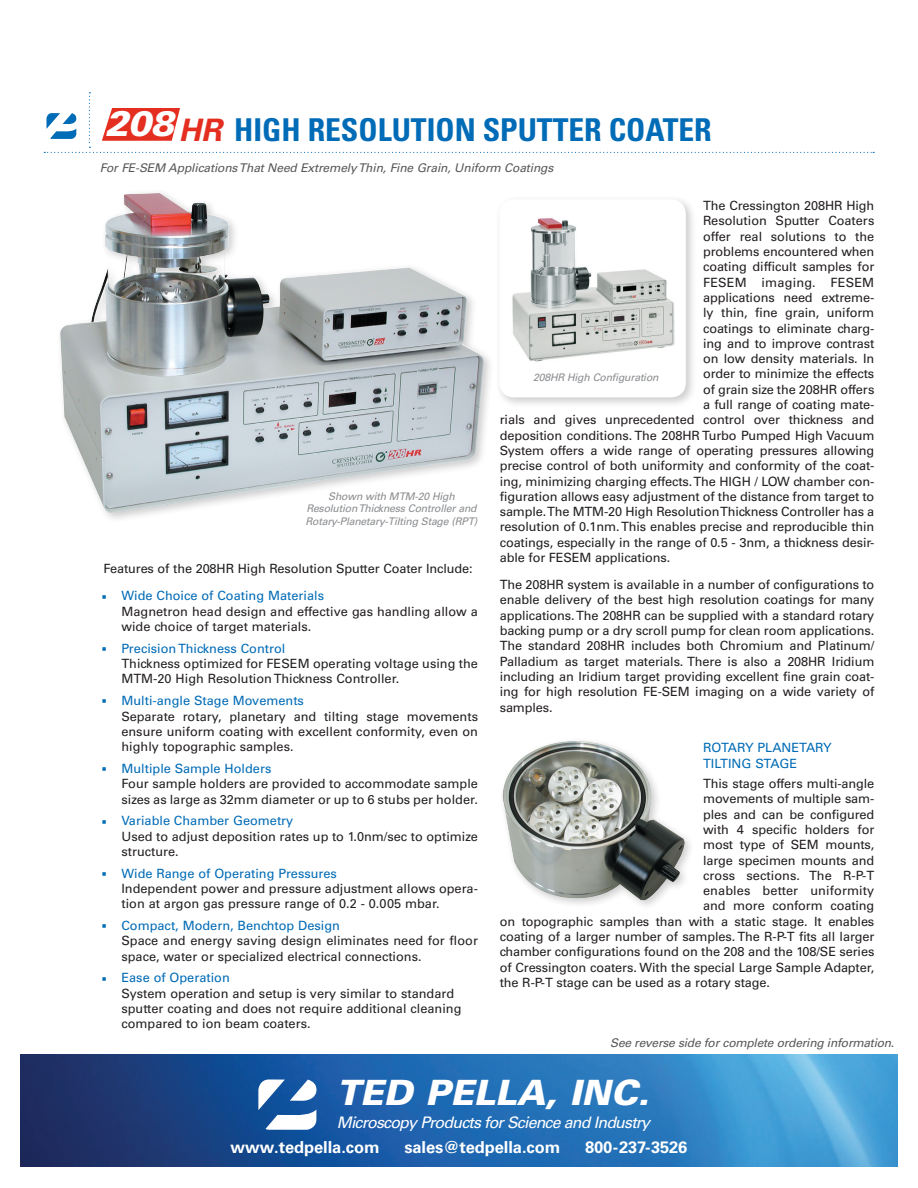
<style>
.page{position:relative;width:918px;height:1188px;background:#fff}
.page>*{position:absolute;margin:0;border:0;box-sizing:border-box;transform-origin:0 0}
.t1{font:italic 900 35.25px "Univers LT Std";color:#fff}
.t2{font:italic 900 34.95px "Univers LT Std";color:#fff}
.t3{font:700 condensed 31.5px "Univers LT Std";color:#006bb6}
.t4{font:700 16.5px "Univers LT Std";letter-spacing:-.005em;color:#fff}
.t5{font:italic 15.9px "Univers LT Std";letter-spacing:-.05em;color:#fff}
.t6{font:12.75px/15.3px "Univers LT Std";letter-spacing:-.01em;color:#231f20}
.t7{font:12.75px/16.5px "Univers LT Std";color:#006bb6}
.t8{font:12.75px "Univers LT Std";letter-spacing:.01em;color:#231f20}
.t9{font:12.75px "Univers LT Std";letter-spacing:.015em;color:#231f20}
.t10{font:italic 12px "Univers LT Std";letter-spacing:-.01em;color:#57585a}
.t11{font:italic 10.5px/12.6px "Univers LT Std";letter-spacing:-.02em;color:#8a8c8f;text-align:center}
.s1{font-style:italic;font-stretch:normal;font-size:30.9px;color:#e32e20}
.s2{font-family:"Minion Pro";font-size:12px}
.s3{font-family:"Minion Pro";font-size:12px;color:#006bb6}
.s4{color:#006bb6}
</style>
<div class="page">
<img style="left:20px;top:1054px;width:878px;height:113px">
<svg style="left:258px;top:1079px;width:61px;height:51px"></svg>
<img style="left:60px;top:193px;width:425px;height:321px">
<svg style="left:44px;top:92px;width:830px;height:61px"></svg>
<div style="left:495px;top:195px;width:202px;height:214px;background:#231f20;opacity:.22"></div>
<div style="left:500px;top:199px;width:186px;height:198px;background:#fff;border-radius:15px"></div>
<img style="left:512px;top:218px;width:163px;height:144px">
<img style="left:503px;top:741px;width:182px;height:163px">
<p class="t1" style="left:105px;top:102px;width:70px">208</p>
<p class="t3" style="left:179px;top:110px;width:535px"><span class="s1">HR</span> HIGH RESOLUTION SPUTTER COATER</p>
<p class="t10" style="left:100px;top:160px;width:455px">For FE-SEM Applications That Need Extremely Thin, Fine Grain, Uniform Coatings</p>
<p class="t11" style="left:306px;top:490px;width:173px">Shown with MTM-20 High<br>Resolution Thickness Controller and<br>Rotary-Planetary-Tilting Stage (RPT)</p>
<p class="t6" style="left:103px;top:561px;width:371px">Features of the 208HR High Resolution Sputter Coater Include:</p>
<p class="t7" style="left:102px;top:588px;width:224px"><span class="s2">■</span> Wide Choice of Coating Materials</p>
<p class="t6" style="left:121px;top:604px;width:358px">Magnetron head design and effective gas handling allow a wide choice of target materials.</p>
<p class="t7" style="left:102px;top:640px;width:185px"><span class="s2">■</span> Precision Thickness Control</p>
<p class="t6" style="left:121px;top:656px;width:358px">Thickness optimized for FESEM operating voltage using the<br>MTM-20 High Resolution Thickness Controller.</p>
<p class="t7" style="left:102px;top:693px;width:204px"><span class="s2">■</span> Multi-angle Stage Movements</p>
<p class="t6" style="left:121px;top:708px;width:358px;text-align:justify">Separate rotary, planetary and tilting stage movements ensure uniform coating with excellent conformity, even on highly topographic samples.</p>
<p class="t7" style="left:102px;top:760px;width:171px"><span class="s2">■</span> Multiple Sample Holders</p>
<p class="t6" style="left:121px;top:776px;width:358px">Four sample holders are provided to accommodate sample sizes as large as 32mm diameter or up to 6 stubs per holder.</p>
<p class="t7" style="left:102px;top:813px;width:193px"><span class="s2">■</span> Variable Chamber Geometry</p>
<p class="t6" style="left:121px;top:828px;width:358px">Used to adjust deposition rates up to 1.0nm/sec to optimize structure.</p>
<p class="t7" style="left:102px;top:865px;width:237px"><span class="s2">■</span> Wide Range of Operating Pressures</p>
<p class="t6" style="left:121px;top:881px;width:358px">Independent power and pressure adjustment allows opera&shy;tion at argon gas pressure range of 0.2 - 0.005 mbar.</p>
<p class="t7" style="left:102px;top:917px;width:240px"><span class="s2">■</span> Compact, Modern, Benchtop Design</p>
<p class="t6" style="left:121px;top:933px;width:358px">Space and energy saving design eliminates need for floor space, water or specialized electrical connections.</p>
<p class="t6" style="left:121px;top:970px;width:342px;text-indent:-20px"><span class="s3">■</span> <span class="s4">Ease of Operation<br></span>System operation and setup is very similar to standard sputter coating and does not require additional cleaning compared to ion beam coaters.</p>
<p class="t6" style="left:703px;top:198px;width:173px">The Cressington 208HR High</p>
<p class="t6" style="left:703px;top:213px;width:173px">Resolution Sputter Coaters</p>
<p class="t6" style="left:703px;top:229px;width:173px">offer real solutions to the</p>
<p class="t6" style="left:703px;top:244px;width:173px">problems encountered when</p>
<p class="t6" style="left:703px;top:259px;width:173px">coating difficult samples for</p>
<p class="t9" style="left:703px;top:275px;width:173px">FESEM imaging. FESEM</p>
<p class="t6" style="left:703px;top:290px;width:173px">applications need extreme-</p>
<p class="t6" style="left:703px;top:305px;width:173px">ly thin, fine grain, uniform</p>
<p class="t6" style="left:703px;top:320px;width:173px">coatings to eliminate charg-</p>
<p class="t6" style="left:703px;top:336px;width:173px">ing and to improve contrast</p>
<p class="t6" style="left:703px;top:351px;width:173px">on low density materials. In</p>
<p class="t6" style="left:703px;top:366px;width:173px">order to minimize the effects</p>
<p class="t6" style="left:703px;top:382px;width:173px">of grain size the 208HR offers</p>
<p class="t6" style="left:703px;top:397px;width:173px">a full range of coating mate-</p>
<p class="t6" style="left:500px;top:412px;width:376px">rials and gives unprecedented control over thickness and</p>
<p class="t6" style="left:500px;top:428px;width:376px">deposition conditions. The 208HR Turbo Pumped High Vacuum</p>
<p class="t6" style="left:500px;top:443px;width:376px">System offers a wide range of operating pressures allowing</p>
<p class="t6" style="left:500px;top:458px;width:376px">precise control of both uniformity and conformity of the coat-</p>
<p class="t6" style="left:500px;top:473px;width:376px">ing, minimizing charging effects. The HIGH / LOW chamber con-</p>
<p class="t6" style="left:500px;top:489px;width:376px">figuration allows easy adjustment of the distance from target to</p>
<p class="t6" style="left:500px;top:504px;width:376px">sample. The MTM-20 High Resolution Thickness Controller has a</p>
<p class="t6" style="left:500px;top:519px;width:376px">resolution of 0.1nm. This enables precise and reproducible thin</p>
<p class="t6" style="left:500px;top:535px;width:376px">coatings, especially in the range of 0.5 - 3nm, a thickness desir-</p>
<p class="t6" style="left:500px;top:550px;width:172px">able for FESEM applications.</p>
<p class="t6" style="left:500px;top:577px;width:376px;text-align:justify">The 208HR system is available in a number of configurations to enable delivery of the best high resolution coatings for many applications. The 208HR can be supplied with a standard rotary backing pump or a dry scroll pump for clean room applications.<br>The standard 208HR includes both Chromium and Platinum/ Palladium as target materials. There is also a 208HR Iridium including an Iridium target providing excellent fine grain coat&shy;ing for high resolution FE-SEM imaging on a wide variety of samples.</p>
<p class="t7" style="left:703px;top:739px;width:130px">ROTARY PLANETARY<br>TILTING STAGE</p>
<p class="t6" style="left:703px;top:776px;width:173px">This stage offers multi-angle</p>
<p class="t6" style="left:703px;top:791px;width:173px">movements of multiple sam-</p>
<p class="t6" style="left:703px;top:807px;width:173px">ples and can be configured</p>
<p class="t6" style="left:703px;top:822px;width:173px">with 4 specific holders for</p>
<p class="t6" style="left:703px;top:837px;width:173px">most type of SEM mounts,</p>
<p class="t6" style="left:703px;top:852px;width:173px">large specimen mounts and</p>
<p class="t6" style="left:703px;top:868px;width:173px">cross sections. The R-P-T</p>
<p class="t8" style="left:703px;top:883px;width:173px">enables better uniformity</p>
<p class="t6" style="left:703px;top:898px;width:173px">and more conform coating</p>
<p class="t6" style="left:500px;top:914px;width:376px">on topographic samples than with a static stage. It enables</p>
<p class="t6" style="left:500px;top:929px;width:376px">coating of a larger number of samples. The R-P-T fits all larger</p>
<p class="t6" style="left:500px;top:944px;width:376px">chamber configurations found on the 208 and the 108/SE series</p>
<p class="t6" style="left:500px;top:960px;width:376px">of Cressington coaters. With the special Large Sample Adapter,</p>
<p class="t6" style="left:500px;top:975px;width:272px">the R-P-T stage can be used as a rotary stage.</p>
<p class="t11" style="left:533px;top:371px;width:127px">208HR High Configuration</p>
<p class="t10" style="left:610px;top:1036px;width:286px">See reverse side for complete ordering information.</p>
<h2 class="t2" style="left:337px;top:1071px;width:314px">TED PELLA, INC.</h2>
<p class="t5" style="left:337px;top:1113px;width:315px">Microscopy Products for Science and Industry</p>
<p class="t4" style="left:231px;top:1138px;width:151px">www.tedpella.com</p>
<p class="t4" style="left:404px;top:1138px;width:157px">sales@tedpella.com</p>
<p class="t4" style="left:585px;top:1138px;width:104px">800-237-3526</p>
</div>
